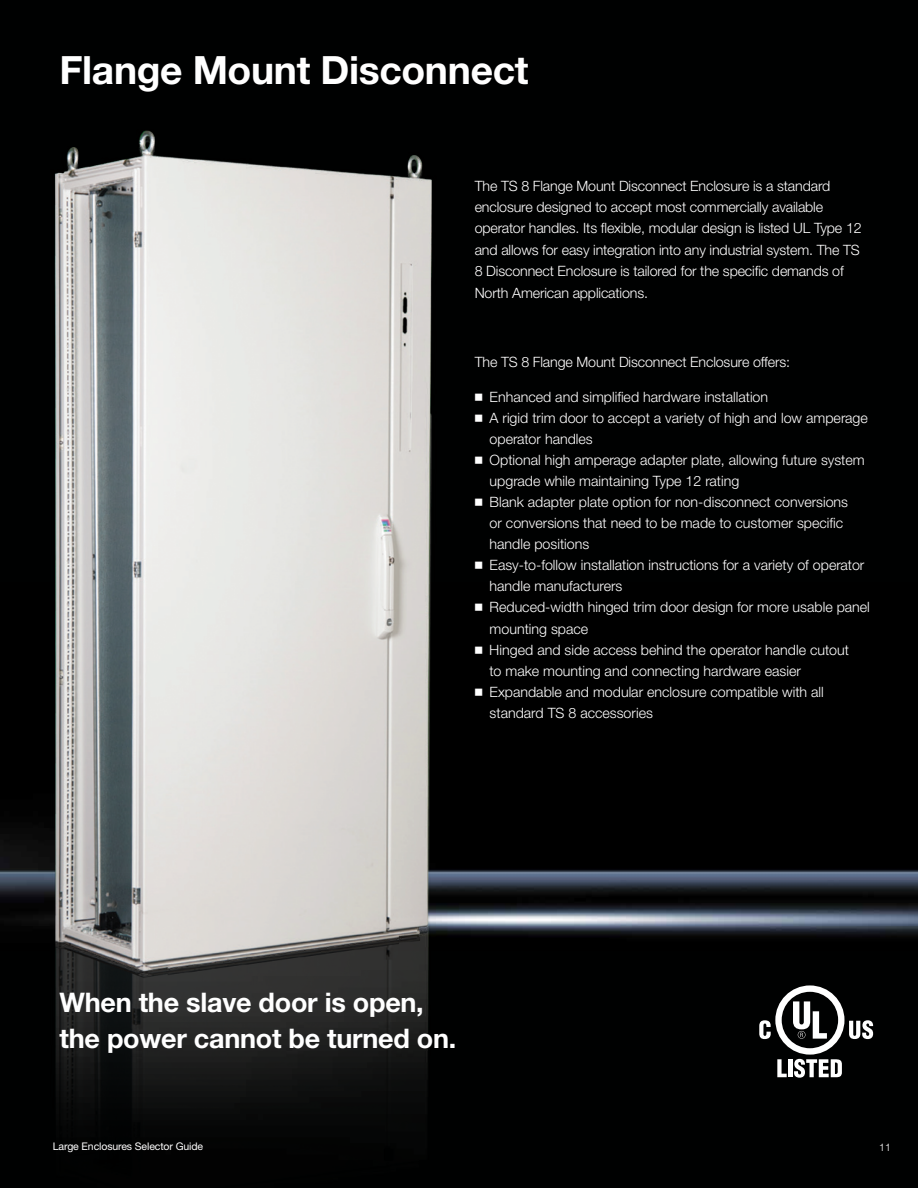
<style>
.page{position:relative;width:918px;height:1188px;background:#000101}
.page>*{position:absolute;margin:0;border:0;box-sizing:border-box;transform-origin:0 0}
.t1{font:700 39px "Neue Helvetica For Rittal";letter-spacing:-.01em;color:#fff}
.t2{font:700 27px/36px "Neue Helvetica For Rittal";letter-spacing:-.01em;color:#fff}
.t3{font:300 14.25px/21.3px "Neue Helvetica For Rittal";color:#fff}
.t4{font:10.5px "Neue Helvetica For Rittal";letter-spacing:-.01em;color:#fff}
.t5{font:300 10.5px "Neue Helvetica For Rittal";color:#fff}
</style>
<div class="page">
<img style="left:0;top:834px;width:918px;height:103px">
<img style="left:22px;top:130px;width:426px;height:984px">
<svg style="left:759px;top:985px;width:114px;height:93px"></svg>
<h1 class="t1" style="left:60px;top:46px;width:471px">Flange Mount Disconnect</h1>
<p class="t3" style="left:475px;top:175px;width:388px">The TS 8 Flange Mount Disconnect Enclosure is a standard enclosure designed to accept most commercially available operator handles. Its flexible, modular design is listed UL Type 12 and allows for easy integration into any industrial system. The TS 8 Disconnect Enclosure is tailored for the specific demands of North American applications.</p>
<p class="t3" style="left:475px;top:352px;width:317px">The TS 8 Flange Mount Disconnect Enclosure offers:</p>
<p class="t3" style="left:475px;top:386px;width:295px">◾ Enhanced and simplified hardware installation</p>
<p class="t3" style="left:475px;top:407px;width:395px">◾ A rigid trim door to accept a variety of high and low amperage</p>
<p class="t3" style="left:490px;top:428px;width:105px">operator handles</p>
<p class="t3" style="left:475px;top:449px;width:391px">◾ Optional high amperage adapter plate, allowing future system</p>
<p class="t3" style="left:490px;top:470px;width:251px">upgrade while maintaining Type 12 rating</p>
<p class="t3" style="left:475px;top:491px;width:375px">◾ Blank adapter plate option for non-disconnect conversions</p>
<p class="t3" style="left:490px;top:512px;width:355px">or conversions that need to be made to customer specific</p>
<p class="t3" style="left:490px;top:534px;width:101px">handle positions</p>
<p class="t3" style="left:475px;top:555px;width:391px">◾ Easy-to-follow installation instructions for a variety of operator</p>
<p class="t3" style="left:490px;top:576px;width:134px">handle manufacturers</p>
<p class="t3" style="left:475px;top:597px;width:397px">◾ Reduced-width hinged trim door design for more usable panel</p>
<p class="t3" style="left:490px;top:618px;width:100px">mounting space</p>
<p class="t3" style="left:475px;top:639px;width:376px">◾ Hinged and side access behind the operator handle cutout</p>
<p class="t3" style="left:490px;top:660px;width:313px">to make mounting and connecting hardware easier</p>
<p class="t3" style="left:475px;top:681px;width:351px">◾ Expandable and modular enclosure compatible with all</p>
<p class="t3" style="left:490px;top:702px;width:165px">standard TS 8 accessories</p>
<h2 class="t2" style="left:60px;top:984px;width:398px">When the slave door is open, the power cannot be turned on.</h2>
<p class="t4" style="left:53px;top:1140px;width:152px">Large Enclosures Selector Guide</p>
<p class="t5" style="left:879px;top:1141px;width:13px">11</p>
</div>
